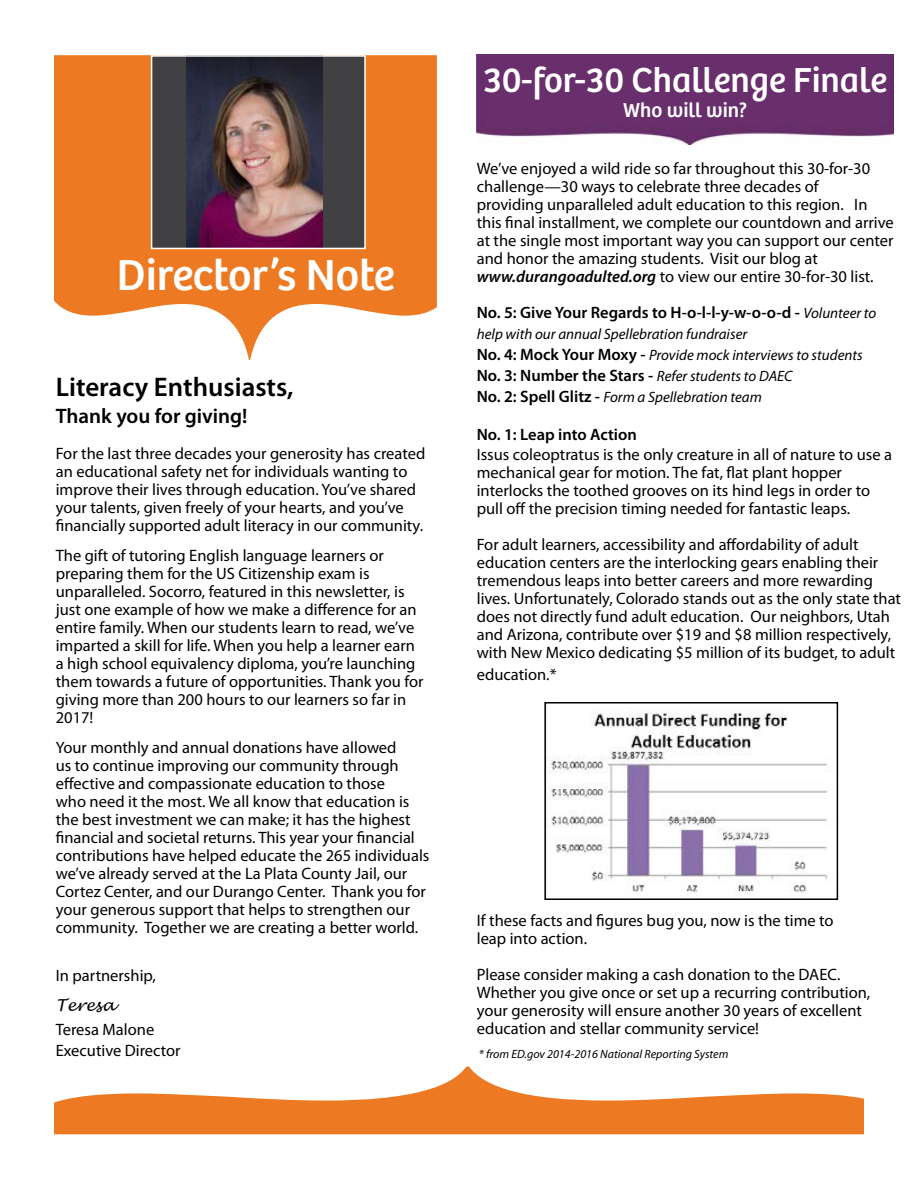
<style>
.page{position:relative;width:918px;height:1188px;background:#fff}
.page>*{position:absolute;margin:0;border:0;box-sizing:border-box;transform-origin:0 0}
.t1{font:45px "Bree";color:#fff}
.t2{font:36px "Bree";color:#fff}
.t3{font:600 27px "Myriad Pro";color:#000}
.t4{font:600 21px "Myriad Pro";color:#000}
.t5{font:21px "Bree";color:#fff}
.t6{font:16.5px/18px "Myriad Pro";color:#000}
.t7{font:600 16.5px "Myriad Pro";color:#000}
.t8{font:italic 16.5px "Lucida Handwriting";color:#000}
.t9{font:italic 15px/21px "Myriad Pro";color:#000}
.t10{font:italic 12px "Myriad Pro";color:#000}
.s1{font-weight:600;font-style:italic}
.s2{font-weight:400;font-style:italic;font-size:15px}
.s3{font-weight:600;font-style:normal;font-size:16.5px}
</style>
<div class="page">
<svg style="left:54px;top:1066px;width:810px;height:68px;fill:#ed7a23"></svg>
<svg style="left:54px;top:55px;width:383px;height:305px;fill:#ed7a23"></svg>
<div style="left:152px;top:56px;width:213px;height:192px;background:#414042"></div>
<img style="left:187px;top:58px;width:135px;height:188px">
<div style="left:151px;top:55px;width:215px;height:194px;border:2px solid #fff"></div>
<img style="left:477px;top:54px;width:417px;height:90px">
<img style="left:548px;top:710px;width:280px;height:183px">
<div style="left:544px;top:702px;width:294px;height:198px;border:2px solid #000"></div>
<h1 class="t1" style="left:117px;top:249px;width:279px">Director’s Note</h1>
<h3 class="t3" style="left:56px;top:369px;width:239px">Literacy Enthusiasts,</h3>
<p class="t4" style="left:56px;top:402px;width:193px">Thank you for giving!</p>
<p class="t6" style="left:56px;top:444px;width:371px">For the last three decades your generosity has created an educational safety net for individuals wanting to improve their lives through education. You’ve shared your talents, given freely of your hearts, and you’ve financially supported adult literacy in our community.</p>
<p class="t6" style="left:56px;top:546px;width:369px">The gift of tutoring English language learners or preparing them for the US Citizenship exam is unparalleled. Socorro, featured in this newsletter, is just one example of how we make a difference for an entire family. When our students learn to read, we’ve imparted a skill for life. When you help a learner earn a high school equivalency diploma, you’re launching them towards a future of opportunities. Thank you for giving more than 200 hours to our learners so far in 2017!</p>
<p class="t6" style="left:56px;top:738px;width:375px">Your monthly and annual donations have allowed<br>us to continue improving our community through effective and compassionate education to those<br>who need it the most. We all know that education is the best investment we can make; it has the highest financial and societal returns. This year your financial contributions have helped educate the 265 individuals we’ve already served at the La Plata County Jail, our Cortez Center, and our Durango Center. Thank you for your generous support that helps to strengthen our community. Together we are creating a better world.</p>
<p class="t6" style="left:56px;top:966px;width:102px">In partnership,</p>
<p class="t8" style="left:56px;top:995px;width:61px">Teresa</p>
<p class="t6" style="left:56px;top:1018px;width:126px;line-height:21px">Teresa Malone<br>Executive Director</p>
<h2 class="t2" style="left:483px;top:59px;width:405px">30-for-30 Challenge Finale</h2>
<p class="t5" style="left:623px;top:98px;width:125px">Who will win?</p>
<p class="t6" style="left:477px;top:160px;width:419px">We’ve enjoyed a wild ride so far throughout this 30-for-30 challenge—30 ways to celebrate three decades of<br>providing unparalleled adult education to this region. In this final installment, we complete our countdown and arrive at the single most important way you can support our center and honor the amazing students. Visit our blog at <span class="s1">www.durangoadulted.org</span> to view our entire 30-for-30 list.</p>
<p class="t7" style="left:477px;top:302px;width:401px">No. 5: Give Your Regards to H-o-l-l-y-w-o-o-d - <span class="s2">Volunteer to</span></p>
<p class="t9" style="left:477px;top:324px;width:388px">help with our annual Spellebration fundraiser<br><span class="s3">No. 4: Mock Your Moxy -</span> Provide mock interviews to students</p>
<p class="t7" style="left:477px;top:365px;width:317px">No. 3: Number the Stars - <span class="s2">Refer students to DAEC</span></p>
<p class="t9" style="left:477px;top:387px;width:287px"><span class="s3">No. 2: Spell Glitz -</span> Form a Spellebration team</p>
<p class="t7" style="left:477px;top:424px;width:162px">No. 1: Leap into Action</p>
<p class="t6" style="left:477px;top:445px;width:417px">Issus coleoptratus is the only creature in all of nature to use a mechanical gear for motion. The fat, flat plant hopper interlocks the toothed grooves on its hind legs in order to pull off the precision timing needed for fantastic leaps.</p>
<p class="t6" style="left:477px;top:535px;width:426px">For adult learners, accessibility and affordability of adult education centers are the interlocking gears enabling their tremendous leaps into better careers and more rewarding lives. Unfortunately, Colorado stands out as the only state that does not directly fund adult education. Our neighbors, Utah and Arizona, contribute over $19 and $8 million respectively, with New Mexico dedicating $5 million of its budget, to adult</p>
<p class="t6" style="left:477px;top:665px;width:81px">education.*</p>
<p class="t6" style="left:477px;top:911px;width:358px">If these facts and figures bug you, now is the time to leap into action.</p>
<p class="t6" style="left:477px;top:965px;width:395px">Please consider making a cash donation to the DAEC.<br>Whether you give once or set up a recurring contribution, your generosity will ensure another 30 years of excellent education and stellar community service!</p>
<p class="t10" style="left:479px;top:1046px;width:251px">* from ED.gov 2014-2016 National Reporting System</p>
</div>
